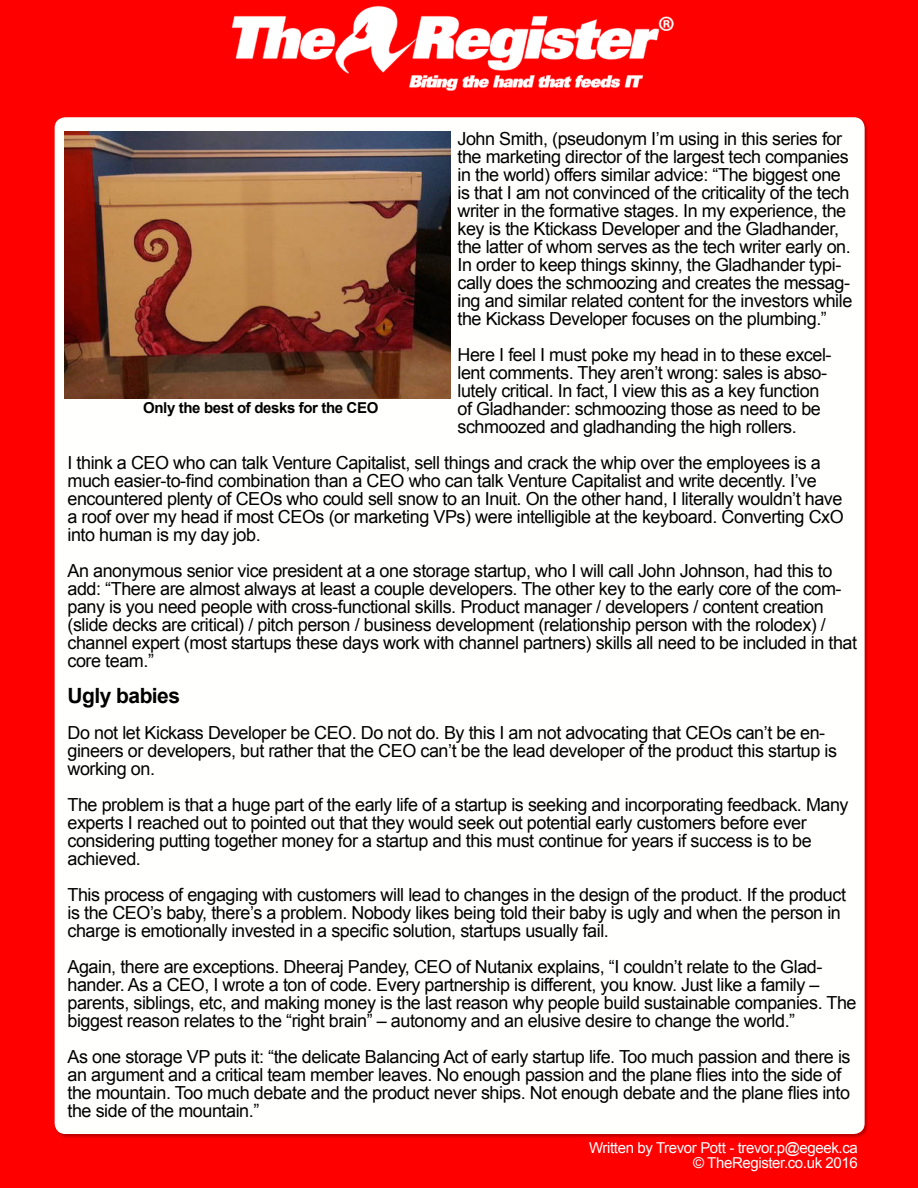
<style>
.page{position:relative;width:918px;height:1188px;background:#fff}
.page>*{position:absolute;margin:0;border:0;box-sizing:border-box;transform-origin:0 0}
.t1{font:700 21px "Arial";letter-spacing:-.025em;color:#000}
.t2{font:18px/18px "Arial";letter-spacing:-.025em;color:#000}
.t3{font:15px/15px "Arial";letter-spacing:-.025em;color:#fff;text-align:right}
.t4{font:700 15px "Arial";letter-spacing:-.025em;color:#000}
</style>
<div class="page">
<img style="left:1px;top:1px;width:917px;height:1187px">
<div style="left:55px;top:117px;width:810px;height:1017px;background:#fffffe;border-radius:11px"></div>
<img style="left:65px;top:131px;width:385px;height:267px">
<p class="t2" style="left:458px;top:129px;width:396px">John Smith, (pseudonym I’m using in this series for the marketing director of the largest tech companies in the world) offers similar advice: “The biggest one is that I am not convinced of the criticality of the tech writer in the formative stages. In my experience, the key is the Ktickass Developer and the Gladhander, the latter of whom serves as the tech writer early on.<br>In order to keep things skinny, the Gladhander typi&shy;cally does the schmoozing and creates the messag&shy;ing and similar related content for the investors while the Kickass Developer focuses on the plumbing.”</p>
<p class="t2" style="left:458px;top:345px;width:376px">Here I feel I must poke my head in to these excel&shy;lent comments. They aren’t wrong: sales is abso&shy;lutely critical. In fact, I view this as a key function of Gladhander: schmoozing those as need to be schmoozed and gladhanding the high rollers.</p>
<p class="t2" style="left:67px;top:453px;width:778px">I think a CEO who can talk Venture Capitalist, sell things and crack the whip over the employees is a much easier-to-find combination than a CEO who can talk Venture Capitalist and write decently. I’ve encountered plenty of CEOs who could sell snow to an Inuit. On the other hand, I literally wouldn’t have a roof over my head if most CEOs (or marketing VPs) were intelligible at the keyboard. Converting CxO into human is my day job.</p>
<p class="t2" style="left:67px;top:561px;width:791px">An anonymous senior vice president at a one storage startup, who I will call John Johnson, had this to add: “There are almost always at least a couple developers. The other key to the early core of the com&shy;pany is you need people with cross-functional skills. Product manager / developers / content creation (slide decks are critical) / pitch person / business development (relationship person with the rolodex) / channel expert (most startups these days work with channel partners) skills all need to be included in that core team.”</p>
<p class="t1" style="left:68px;top:681px;width:114px">Ugly babies</p>
<p class="t2" style="left:68px;top:723px;width:771px">Do not let Kickass Developer be CEO. Do not do. By this I am not advocating that CEOs can’t be en&shy;gineers or developers, but rather that the CEO can’t be the lead developer of the product this startup is working on.</p>
<p class="t2" style="left:68px;top:795px;width:783px">The problem is that a huge part of the early life of a startup is seeking and incorporating feedback. Many experts I reached out to pointed out that they would seek out potential early customers before ever considering putting together money for a startup and this must continue for years if success is to be achieved.</p>
<p class="t2" style="left:68px;top:885px;width:780px">This process of engaging with customers will lead to changes in the design of the product. If the product is the CEO’s baby, there’s a problem. Nobody likes being told their baby is ugly and when the person in charge is emotionally invested in a specific solution, startups usually fail.</p>
<p class="t2" style="left:68px;top:957px;width:791px">Again, there are exceptions. Dheeraj Pandey, CEO of Nutanix explains, “I couldn’t relate to the Glad&shy;hander. As a CEO, I wrote a ton of code. Every partnership is different, you know. Just like a family – parents, siblings, etc, and making money is the last reason why people build sustainable companies. The biggest reason relates to the “right brain” – autonomy and an elusive desire to change the world.”</p>
<p class="t2" style="left:68px;top:1047px;width:785px">As one storage VP puts it: “the delicate Balancing Act of early startup life. Too much passion and there is an argument and a critical team member leaves. No enough passion and the plane flies into the side of the mountain. Too much debate and the product never ships. Not enough debate and the plane flies into the side of the mountain.”</p>
<p class="t4" style="left:143px;top:398px;width:237px">Only the best of desks for the CEO</p>
<p class="t3" style="left:589px;top:1140px;width:270px">Written by Trevor Pott - trevor.p@egeek.ca © TheRegister.co.uk 2016</p>
</div>
